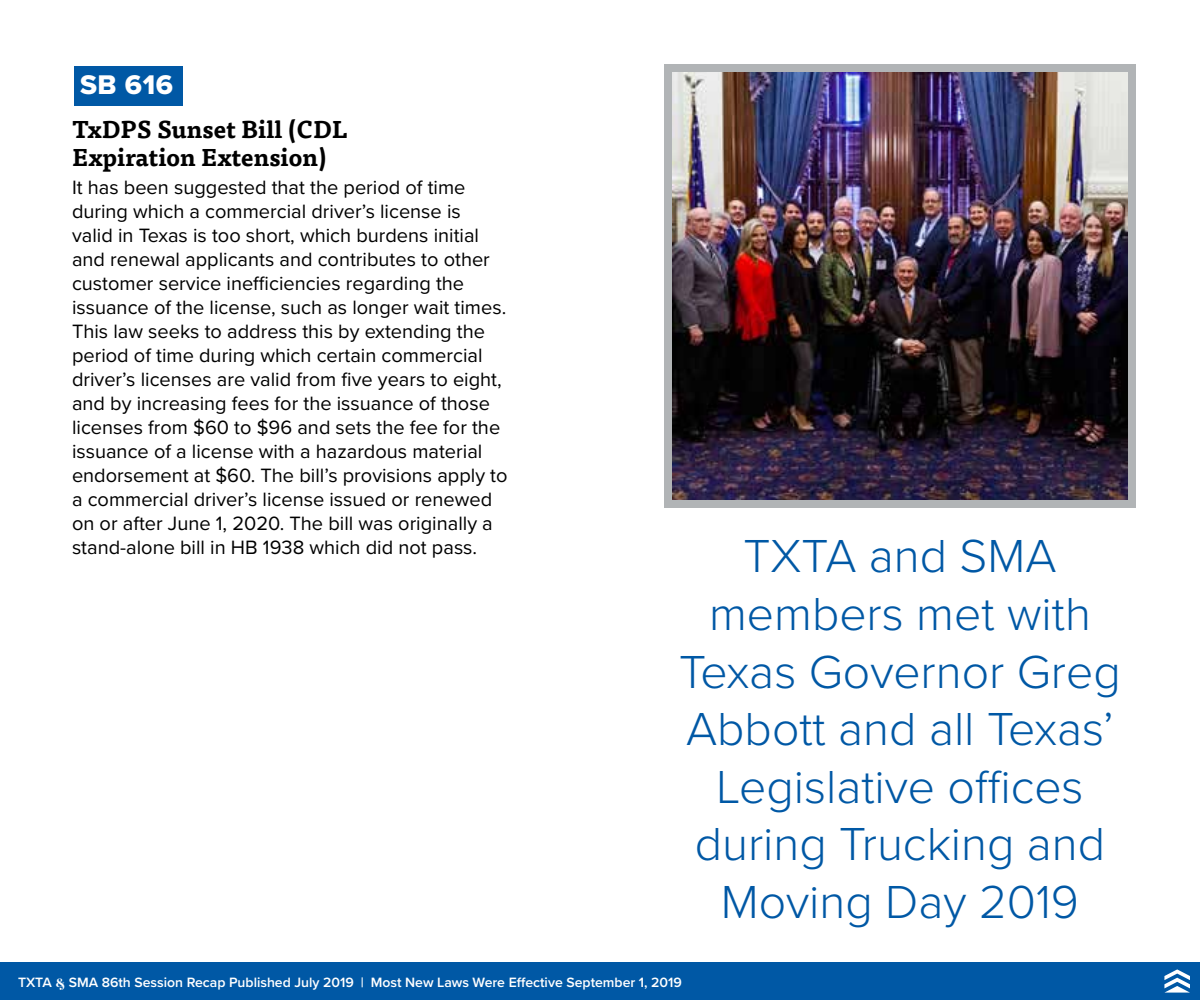
<style>
.page{position:relative;width:1200px;height:1000px;background:#fff}
.page>*{position:absolute;margin:0;border:0;box-sizing:border-box;transform-origin:0 0}
.t1{font:300 48px/57.6px "Proxima Nova";color:#0058a5;text-align:center}
.t2{font:28px "Proxima Nova Extrabld";color:#fff}
.t3{font:700 24px/28px "Tisa Pro";color:#000}
.t4{font:20px/24px "Proxima Nova";color:#000}
.t5{font:600 14px "Proxima Nova";color:#fff}
.s1{font-family:"Abril Fatface";font-weight:400;font-size:12px}
</style>
<div class="page">
<div style="left:664px;top:64px;width:472px;height:444px;background:#b1b4b6"></div>
<img style="left:672px;top:72px;width:456px;height:428px">
<div style="left:74px;top:66px;width:108px;height:40px;background:#0058a5"></div>
<div style="left:0;top:962px;width:1200px;height:38px;background:#0058a5"></div>
<svg style="left:1164px;top:969px;width:26px;height:24px"></svg>
<h2 class="t2" style="left:80px;top:64px;width:95px">SB 616</h2>
<p class="t3" style="left:72px;top:114px;width:277px">TxDPS Sunset Bill (CDL<br>Expiration Extension)</p>
<p class="t4" style="left:72px;top:175px;width:437px">It has been suggested that the period of time during which a commercial driver’s license is<br>valid in Texas is too short, which burdens initial and renewal applicants and contributes to other customer service inefficiencies regarding the issuance of the license, such as longer wait times.<br>This law seeks to address this by extending the period of time during which certain commercial driver’s licenses are valid from five years to eight, and by increasing fees for the issuance of those licenses from $60 to $96 and sets the fee for the issuance of a license with a hazardous material endorsement at $60. The bill’s provisions apply to a commercial driver’s license issued or renewed on or after June 1, 2020. The bill was originally a stand-alone bill in HB 1938 which did not pass.</p>
<h1 class="t1" style="left:679px;top:525px;width:443px">TXTA and SMA members met with<br>Texas Governor Greg<br>Abbott and all Texas’<br>Legislative offices during Trucking and<br>Moving Day 2019</h1>
<p class="t5" style="left:18px;top:971px;width:665px">TXTA <span class="s1">&amp;</span> SMA 86th Session Recap Published July 2019 | Most New Laws Were Effective September 1, 2019</p>
</div>
